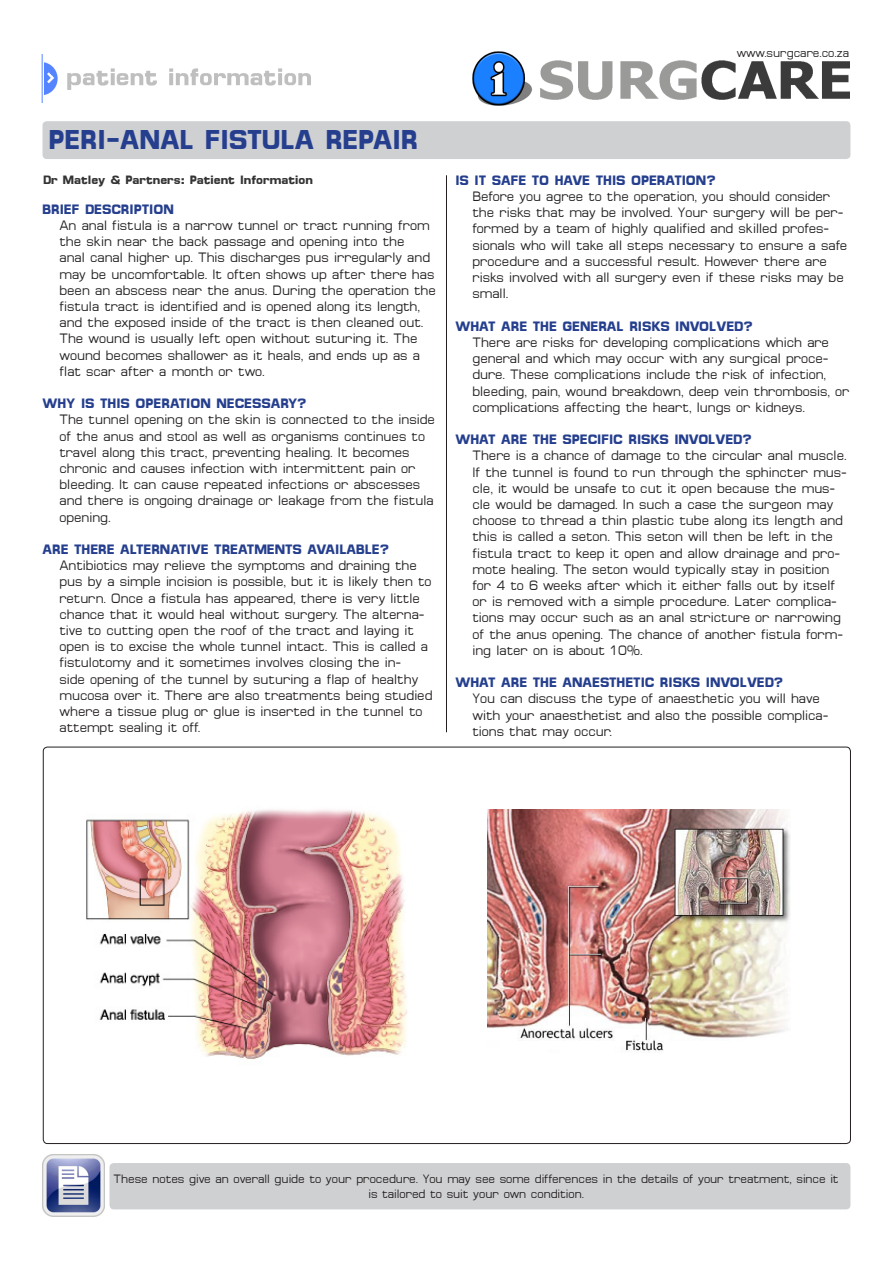
<style>
.page{position:relative;width:893px;height:1263px;background:#fff}
.page>*{position:absolute;margin:0;border:0;box-sizing:border-box;transform-origin:0 0}
.Operation_name{font:700 27px "Minima S Si";color:#253f8e}
.Brochure_text{font:13.5px/16.2px "Minima S Si";color:#231f20}
.Brochure_Header{font:700 13.5px "Minima S Si";color:#253f8e}
.t1{font:12px/14.4px "Minima S Si";color:#231f20;text-align:center}
.t2{font:700 12px "Minima S Si";color:#353435}
</style>
<div class="page">
<img style="left:472px;top:52px;width:377px;height:54px">
<div style="left:109px;top:1163px;width:741px;height:46px;background:#cfd0d2;border-radius:4px"></div>
<div style="left:43px;top:121px;width:807px;height:38px;background:#cfd0d2;border-radius:4px"></div>
<img style="left:43px;top:1155px;width:61px;height:61px">
<hr style="left:446px;top:175px;width:1px;height:557px;background:#231f20">
<img style="left:41px;top:54px;width:270px;height:48px">
<img style="left:87px;top:809px;width:320px;height:250px">
<img style="left:487px;top:809px;width:303px;height:242px">
<p class="t1" style="left:737px;top:46px;width:114px">www.surgcare.co.za</p>
<p class="Operation_name" style="left:48px;top:124px;width:371px">PERI-ANAL FISTULA REPAIR</p>
<p class="t2" style="left:43px;top:173px;width:271px">Dr Matley &amp; Partners: Patient Information</p>
<p class="Brochure_Header" style="left:43px;top:201px;width:133px">BRIEF DESCRIPTION</p>
<p class="Brochure_text" style="left:60px;top:217px;width:378px">An anal fistula is a narrow tunnel or tract running from the skin near the back passage and opening into the<br>anal canal higher up. This discharges pus irregularly and may be uncomfortable. It often shows up after there has been an abscess near the anus. During the operation the fistula tract is identified and is opened along its length, and the exposed inside of the tract is then cleaned out.<br>The wound is usually left open without suturing it. The wound becomes shallower as it heals, and ends up as a flat scar after a month or two.</p>
<p class="Brochure_Header" style="left:43px;top:396px;width:266px">WHY IS THIS OPERATION NECESSARY?</p>
<p class="Brochure_text" style="left:60px;top:412px;width:377px">The tunnel opening on the skin is connected to the inside of the anus and stool as well as organisms continues to travel along this tract, preventing healing. It becomes chronic and causes infection with intermittent pain or bleeding. It can cause repeated infections or abscesses and there is ongoing drainage or leakage from the fistula opening.</p>
<p class="Brochure_Header" style="left:43px;top:541px;width:348px">ARE THERE ALTERNATIVE TREATMENTS AVAILABLE?</p>
<p class="Brochure_text" style="left:60px;top:557px;width:374px">Antibiotics may relieve the symptoms and draining the pus by a simple incision is possible, but it is likely then to return. Once a fistula has appeared, there is very little chance that it would heal without surgery. The alterna&shy;tive to cutting open the roof of the tract and laying it open is to excise the whole tunnel intact. This is called a fistulotomy and it sometimes involves closing the in-<br>side opening of the tunnel by suturing a flap of healthy mucosa over it. There are also treatments being studied where a tissue plug or glue is inserted in the tunnel to attempt sealing it off.</p>
<p class="Brochure_Header" style="left:455px;top:172px;width:262px">IS IT SAFE TO HAVE THIS OPERATION?</p>
<p class="Brochure_text" style="left:472px;top:188px;width:376px">Before you agree to the operation, you should consider the risks that may be involved. Your surgery will be per&shy;formed by a team of highly qualified and skilled profes&shy;sionals who will take all steps necessary to ensure a safe procedure and a successful result. However there are risks involved with all surgery even if these risks may be small.</p>
<p class="Brochure_Header" style="left:455px;top:318px;width:299px">WHAT ARE THE GENERAL RISKS INVOLVED?</p>
<p class="Brochure_text" style="left:472px;top:334px;width:378px">There are risks for developing complications which are general and which may occur with any surgical proce&shy;dure. These complications include the risk of infection, bleeding, pain, wound breakdown, deep vein thrombosis, or complications affecting the heart, lungs or kidneys.</p>
<p class="Brochure_Header" style="left:455px;top:432px;width:298px">WHAT ARE THE SPECIFIC RISKS INVOLVED?</p>
<p class="Brochure_text" style="left:472px;top:448px;width:376px">There is a chance of damage to the circular anal muscle.<br>If the tunnel is found to run through the sphincter mus&shy;cle, it would be unsafe to cut it open because the mus&shy;cle would be damaged. In such a case the surgeon may choose to thread a thin plastic tube along its length and this is called a seton. This seton will then be left in the fistula tract to keep it open and allow drainage and pro&shy;mote healing. The seton would typically stay in position for 4 to 6 weeks after which it either falls out by itself or is removed with a simple procedure. Later complica&shy;tions may occur such as an anal stricture or narrowing of the anus opening. The chance of another fistula form&shy;ing later on is about 10%.</p>
<p class="Brochure_Header" style="left:455px;top:675px;width:329px">WHAT ARE THE ANAESTHETIC RISKS INVOLVED?</p>
<p class="Brochure_text" style="left:472px;top:691px;width:358px">You can discuss the type of anaesthetic you will have with your anaesthetist and also the possible complica&shy;tions that may occur.</p>
<p class="t1" style="left:114px;top:1172px;width:727px">These notes give an overall guide to your procedure. You may see some differences in the details of your treatment, since it is tailored to suit your own condition.</p>
</div>
